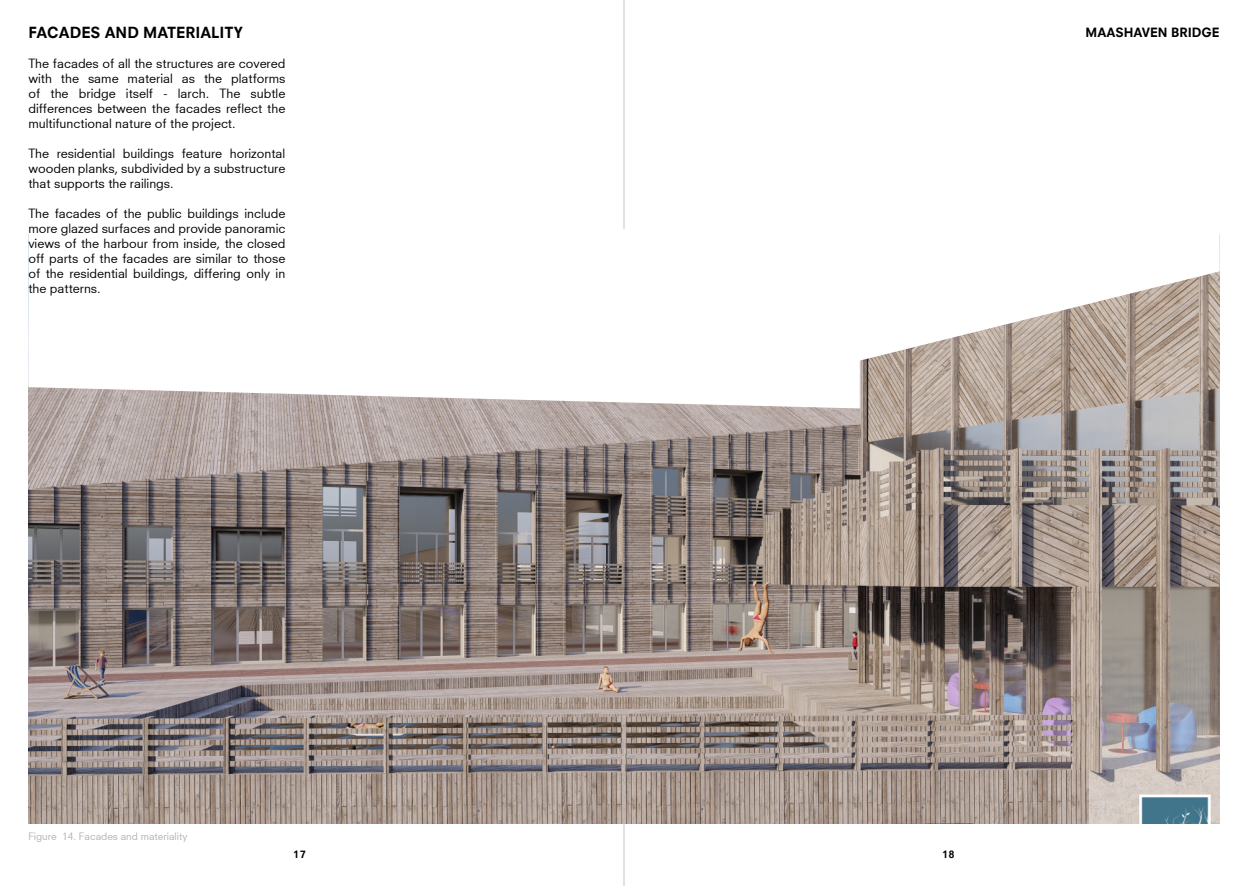
<style>
.page{position:relative;width:1248px;height:886px;background:#fff}
.page>*{position:absolute;margin:0;border:0;box-sizing:border-box;transform-origin:0 0}
.t1{font:15px "Neuzeit S Heavy";color:#000}
.t2{font:12.5px/15px "Neuzeit S";color:#000;text-align:justify}
.t3{font:12.5px "Neuzeit S Heavy";color:#000}
.t4{font:10px "Neuzeit S";color:#b3b2b2}
.t5{font:10px "Neuzeit S Heavy";color:#000}
</style>
<div class="page">
<hr style="left:623px;top:0;width:1px;height:886px;background:#c6c6c6">
<img style="left:28px;top:408px;width:1191px;height:415px">
<svg style="left:28px;top:229px;width:1191px;height:179px"></svg>
<p class="t1" style="left:28px;top:23px;width:216px">FACADES AND MATERIALITY</p>
<p class="t2" style="left:28px;top:56px;width:258px">The facades of all the structures are covered with the same material as the platforms of the bridge itself - larch. The subtle differences between the facades reflect the multifunctional nature of the project.</p>
<p class="t2" style="left:28px;top:146px;width:258px">The residential buildings feature horizontal wooden planks, subdivided by a substructure that supports the railings.</p>
<p class="t2" style="left:28px;top:206px;width:258px">The facades of the public buildings include more glazed surfaces and provide panoramic views of the harbour from inside, the closed off parts of the facades are similar to those of the residential buildings, differing only in the patterns.</p>
<p class="t4" style="left:28px;top:830px;width:160px">Figure 14. Facades and materiality</p>
<p class="t5" style="left:293px;top:848px;width:14px">17</p>
<p class="t3" style="left:1085px;top:24px;width:136px">MAASHAVEN BRIDGE</p>
<p class="t5" style="left:942px;top:848px;width:14px">18</p>
</div>
